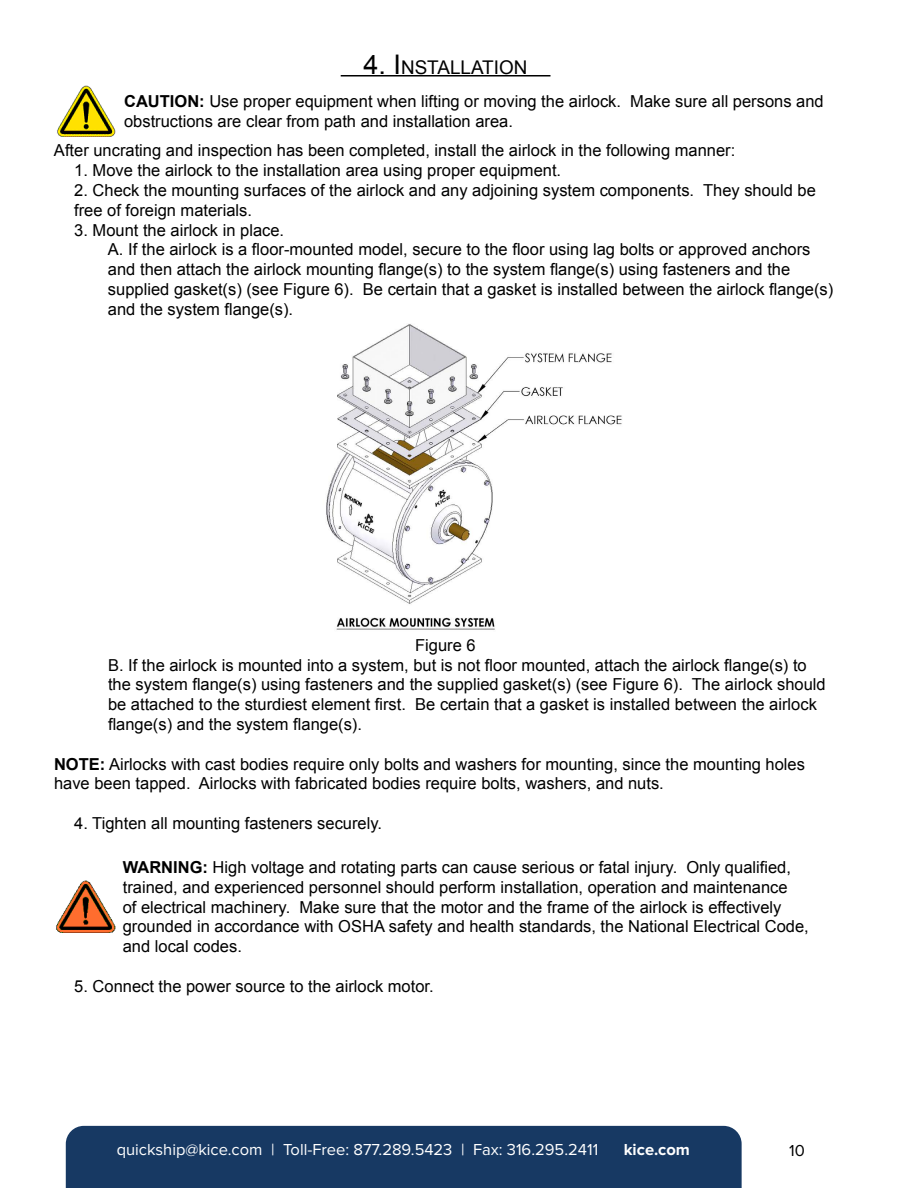
<style>
.page{position:relative;width:918px;height:1188px;background:#fff}
.page>*{position:absolute;margin:0;border:0;box-sizing:border-box;transform-origin:0 0}
.t1{font:18.9px "Arial";color:#000}
.t2{font:16.5px/19.8px "Arial";color:#000}
.t3{font:16.5px "Proxima Nova";color:#fff}
.t4{font:700 16.5px "Proxima Nova";color:#fff}
.t5{font:16.5px "Proxima Nova";color:#000}
.s1{font-size:27px}
.s2{font-weight:700}
</style>
<div class="page">
<img style="left:57px;top:86px;width:58px;height:51px">
<img style="left:326px;top:324px;width:296px;height:306px">
<img style="left:56px;top:881px;width:59px;height:51px">
<div style="left:66px;top:1126px;width:676px;height:62px;background:#173963"></div>
<hr style="left:341px;top:75px;width:209px;height:1px;background:#000">
<p class="t1" style="left:364px;top:55px;width:165px"><span class="s1">4. I</span>NSTALLATI ON</p>
<p class="t2" style="left:124px;top:92px;width:701px"><span class="s2">CAUTION:</span> Use proper equipment when lifting or moving the airlock. Make sure all persons and obstructions are clear from path and installation area.</p>
<p class="t2" style="left:54px;top:141px;width:683px">After uncrating and inspection has been completed, install the airlock in the following manner:</p>
<p class="t2" style="left:74px;top:161px;width:488px">1. Move the airlock to the installation area using proper equipment.</p>
<p class="t2" style="left:74px;top:180px;width:743px">2. Check the mounting surfaces of the airlock and any adjoining system components. They should be free of foreign materials.</p>
<p class="t2" style="left:108px;top:220px;width:727px;text-indent:-34px">3. Mount the airlock in place.<br>A. If the airlock is a floor-mounted model, secure to the floor using lag bolts or approved anchors and then attach the airlock mounting flange(s) to the system flange(s) using fasteners and the supplied gasket(s) (see Figure 6). Be certain that a gasket is installed between the airlock flange(s) and the system flange(s).</p>
<p class="t2" style="left:108px;top:635px;width:719px;text-indent:307px">Figure 6<br>B. If the airlock is mounted into a system, but is not floor mounted, attach the airlock flange(s) to the system flange(s) using fasteners and the supplied gasket(s) (see Figure 6). The airlock should be attached to the sturdiest element first. Be certain that a gasket is installed between the airlock flange(s) and the system flange(s).</p>
<p class="t2" style="left:54px;top:754px;width:753px"><span class="s2">NOTE:</span> Airlocks with cast bodies require only bolts and washers for mounting, since the mounting holes have been tapped. Airlocks with fabricated bodies require bolts, washers, and nuts.</p>
<p class="t2" style="left:74px;top:814px;width:309px">4. Tighten all mounting fasteners securely.</p>
<p class="t2" style="left:123px;top:857px;width:688px"><span class="s2">WARNING:</span> High voltage and rotating parts can cause serious or fatal injury. Only qualified, trained, and experienced personnel should perform installation, operation and maintenance<br>of electrical machinery. Make sure that the motor and the frame of the airlock is effectively grounded in accordance with OSHA safety and health standards, the National Electrical Code, and local codes.</p>
<p class="t2" style="left:74px;top:976px;width:361px">5. Connect the power source to the airlock motor.</p>
<p class="t3" style="left:117px;top:1140px;width:483px">quickship@kice.com | Toll-Free: 877.289.5423 | Fax: 316.295.2411</p>
<p class="t4" style="left:624px;top:1140px;width:68px">kice.com</p>
<p class="t5" style="left:789px;top:1141px;width:17px">10</p>
</div>
